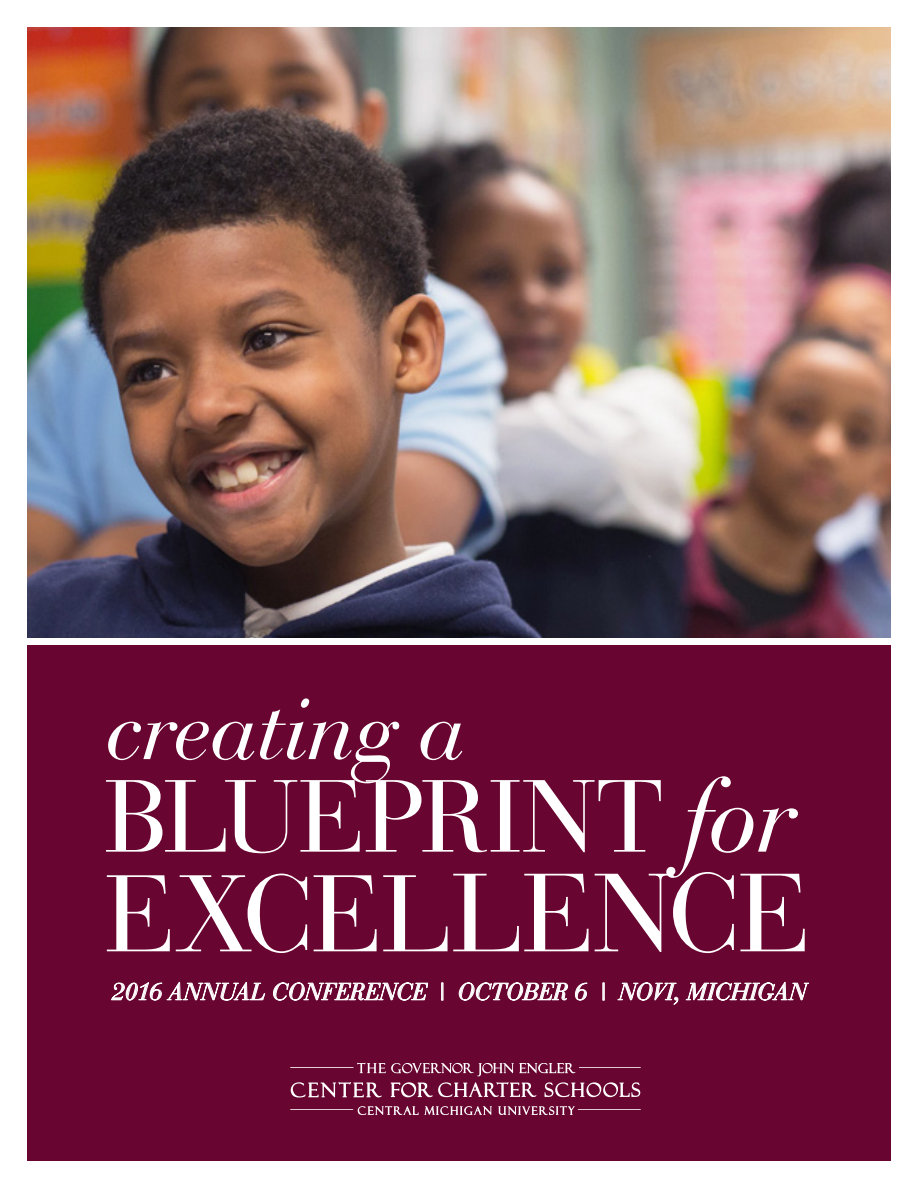
<style>
.page{position:relative;width:918px;height:1188px;background:#fff}
.page>*{position:absolute;margin:0;border:0;box-sizing:border-box;transform-origin:0 0}
.t1{font:108px "Bauer Bodoni";letter-spacing:-.03em;color:#fff}
.t2{font:101.55px "Bauer Bodoni";letter-spacing:-.01em;color:#fff}
.t3{font:italic 86.7px "Bauer Bodoni";letter-spacing:-.015em;color:#fff}
.t4{font:italic 23.7px "Bauer Bodoni";letter-spacing:.005em;color:#fff}
.s1{font-style:italic}
.s2{font-size:110.1px}
</style>
<div class="page">
<div style="left:27px;top:645px;width:864px;height:516px;background:#690531"></div>
<img style="left:27px;top:27px;width:864px;height:611px">
<svg style="left:111px;top:981px;width:154px;height:20px"></svg>
<svg style="left:273px;top:982px;width:155px;height:19px"></svg>
<svg style="left:441px;top:983px;width:2px;height:17px"></svg>
<svg style="left:459px;top:982px;width:109px;height:19px"></svg>
<svg style="left:575px;top:982px;width:13px;height:19px"></svg>
<svg style="left:603px;top:983px;width:2px;height:17px"></svg>
<svg style="left:617px;top:982px;width:61px;height:23px"></svg>
<svg style="left:686px;top:982px;width:123px;height:19px"></svg>
<svg style="left:291px;top:1082px;width:91px;height:16px"></svg>
<svg style="left:391px;top:1082px;width:249px;height:15px"></svg>
<svg style="left:358px;top:1106px;width:217px;height:9px"></svg>
<hr style="left:578px;top:1109px;width:63px;height:1px;background:#fff">
<hr style="left:290px;top:1109px;width:63px;height:1px;background:#fff">
<svg style="left:357px;top:1063px;width:218px;height:13px"></svg>
<hr style="left:579px;top:1067px;width:62px;height:1px;background:#fff">
<hr style="left:290px;top:1067px;width:64px;height:1px;background:#fff">
<p class="t3" style="left:105px;top:677px;width:362px">creating a</p>
<p class="t2" style="left:105px;top:756px;width:691px">BLUEPRINT <span class="s1">for</span></p>
<p class="t1" style="left:105px;top:850px;width:709px">EXCEL<span class="s2">LENCE</span></p>
<p class="t4" style="left:112px;top:977px;width:696px">2016 ANNUAL CONFERENCE | OCTOBER 6 | NOVI, MICHIGAN</p>
</div>
